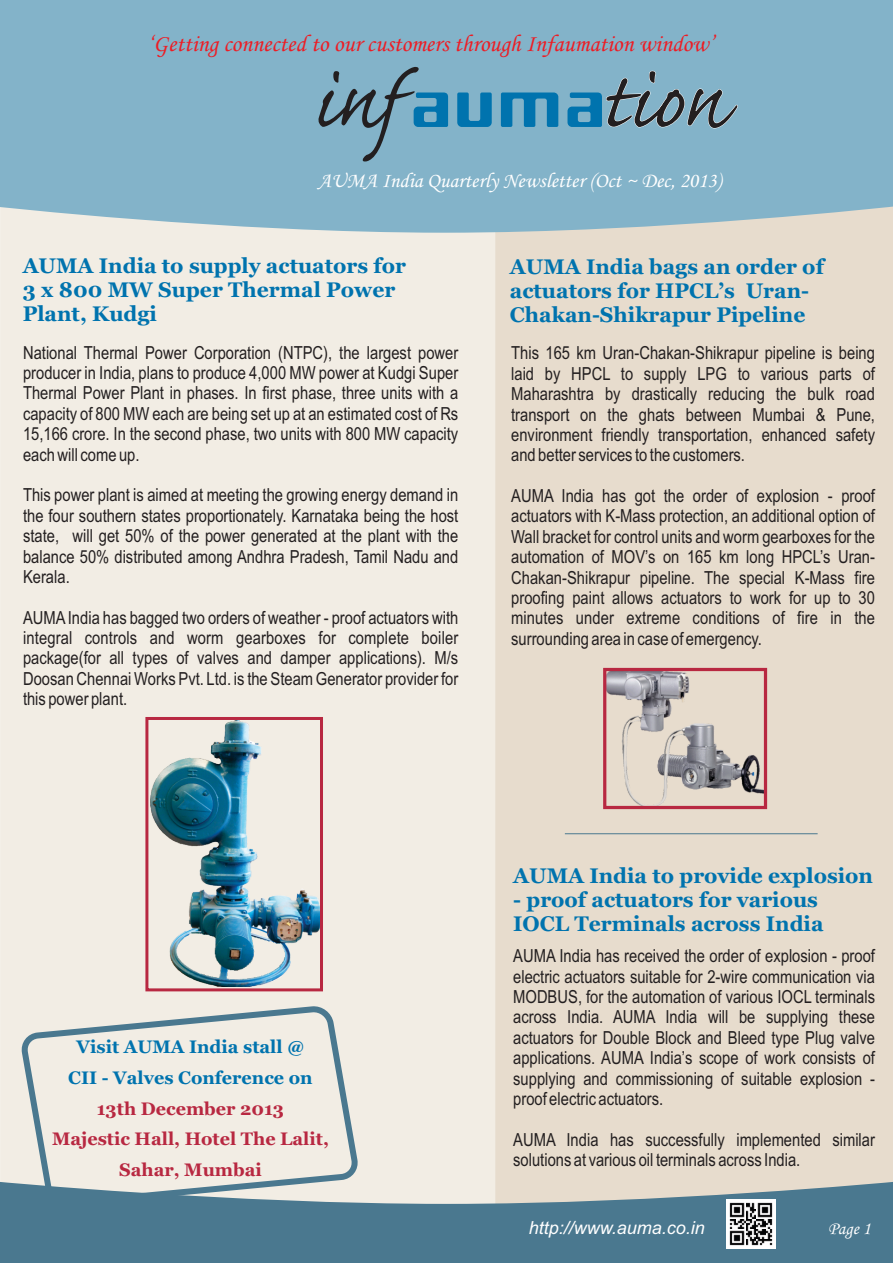
<style>
.page{position:relative;width:893px;height:1263px;background:#fff}
.page>*{position:absolute;margin:0;border:0;box-sizing:border-box;transform-origin:0 0}
.t1{font:24px "Monotype Corsiva";color:#ed1c24}
.t2{font:700 21px/23.9px "Georgia";color:#0073ae}
.t3{font:21px "Monotype Corsiva";color:#fff}
.t4{font:18px/20.4px "Arial Narrow";color:#231f20;text-align:justify}
.t5{font:700 18px/30.8px "Georgia";color:#b82841;text-align:center}
.t6{font:700 18px/30.8px "Georgia";color:#0073ae;text-align:center}
.t7{font:italic 18px "Arial";color:#fff}
.t8{font:18px "Monotype Corsiva";color:#fff}
</style>
<div class="page">
<div style="left:0;top:233px;width:495px;height:949px;background:#f2ede4"></div>
<div style="left:495px;top:233px;width:398px;height:949px;background:#e7dccd"></div>
<div style="left:0;top:0;width:893px;height:233px;background:#83b3c9"></div>
<svg style="left:457px;top:92px;width:35px;height:35px"></svg>
<svg style="left:501px;top:92px;width:57px;height:35px;background:#2d88b7"></svg>
<svg style="left:318px;top:67px;width:130px;height:94px;background:#6d9bb1"></svg>
<svg style="left:567px;top:71px;width:170px;height:57px;background:#6a94a9"></svg>
<svg style="left:0;top:1182px;width:893px;height:81px;background:#608698"></svg>
<img style="left:150px;top:721px;width:169px;height:265px">
<div style="left:145px;top:717px;width:178px;height:274px;border:3px solid #b82841"></div>
<hr style="left:565px;top:833px;width:253px;height:1px;background:#4a788f">
<img style="left:727px;top:1200px;width:49px;height:49px">
<img style="left:607px;top:672px;width:156px;height:133px">
<div style="left:603px;top:668px;width:164px;height:141px;border:3px solid #b82841"></div>
<svg style="left:23px;top:1008px;width:334px;height:202px;background:#d9dbd7"></svg>
<h1 class="t1" style="left:148px;top:35px;width:568px">‘Getting connected to our customers through Infaumation window’</h1>
<p class="t3" style="left:318px;top:173px;width:405px">AUMA India Quarterly Newsletter (Oct ~ Dec, 2013)</p>
<p class="t2" style="left:23px;top:256px;width:385px">AUMA India to supply actuators for<br>3 x 800 MW Super Thermal Power<br>Plant, Kudgi</p>
<p class="t4" style="left:23px;top:344px;width:437px">National Thermal Power Corporation (NTPC), the largest power producer in India, plans to produce 4,000 MW power at Kudgi Super Thermal Power Plant in phases. In first phase, three units with a capacity of 800 MW each are being set up at an estimated cost of Rs 15,166 crore. In the second phase, two units with 800 MW capacity each will come up.</p>
<p class="t4" style="left:23px;top:486px;width:437px">This power plant is aimed at meeting the growing energy demand in the four southern states proportionately. Karnataka being the host state, will get 50% of the power generated at the plant with the balance 50% distributed among Andhra Pradesh, Tamil Nadu and Kerala.</p>
<p class="t4" style="left:23px;top:609px;width:437px">AUMAIndia has bagged two orders of weather - proof actuators with integral controls and worm gearboxes for complete boiler package(for all types of valves and damper applications). M/s Doosan Chennai Works Pvt. Ltd. is the Steam Generator provider for this power plant.</p>
<p class="t2" style="left:510px;top:256px;width:315px">AUMA India bags an order of actuators for HPCL’s Uran-<br>Chakan-Shikrapur Pipeline</p>
<p class="t4" style="left:511px;top:344px;width:365px">This 165 km Uran-Chakan-Shikrapur pipeline is being laid by HPCL to supply LPG to various parts of Maharashtra by drastically reducing the bulk road transport on the ghats between Mumbai &amp; Pune, environment friendly transportation, enhanced safety and better services to the customers.</p>
<p class="t4" style="left:511px;top:487px;width:365px">AUMA India has got the order of explosion - proof actuators with K-Mass protection, an additional option of Wall bracket for control units and worm gearboxes for the automation of MOV’s on 165 km long HPCL’s Uran-Chakan-Shikrapur pipeline. The special K-Mass fire proofing paint allows actuators to work for up to 30 minutes under extreme conditions of fire in the surrounding area in case of emergency.</p>
<p class="t6" style="left:68px;top:1033px;width:246px">Visit AUMA India stall @<br>CII - Valves Conference on</p>
<p class="t5" style="left:52px;top:1094px;width:278px">13th December 2013<br>Majestic Hall, Hotel The Lalit,<br>Sahar, Mumbai</p>
<p class="t2" style="left:513px;top:866px;width:361px">AUMA India to provide explosion</p>
<p class="t2" style="left:513px;top:890px;width:312px">- proof actuators for various<br>IOCL Terminals across India</p>
<p class="t4" style="left:513px;top:947px;width:363px">AUMA India has received the order of explosion - proof electric actuators suitable for 2-wire communication via MODBUS, for the automation of various IOCL terminals across India. AUMA India will be supplying these actuators for Double Block and Bleed type Plug valve applications. AUMA India’s scope of work consists of supplying and commissioning of suitable explosion - proof electric actuators.</p>
<p class="t4" style="left:513px;top:1131px;width:363px">AUMA India has successfully implemented similar solutions at various oil terminals across India.</p>
<p class="t7" style="left:529px;top:1220px;width:178px">http://www.auma.co.in</p>
<p class="t8" style="left:828px;top:1222px;width:44px">Page 1</p>
</div>
